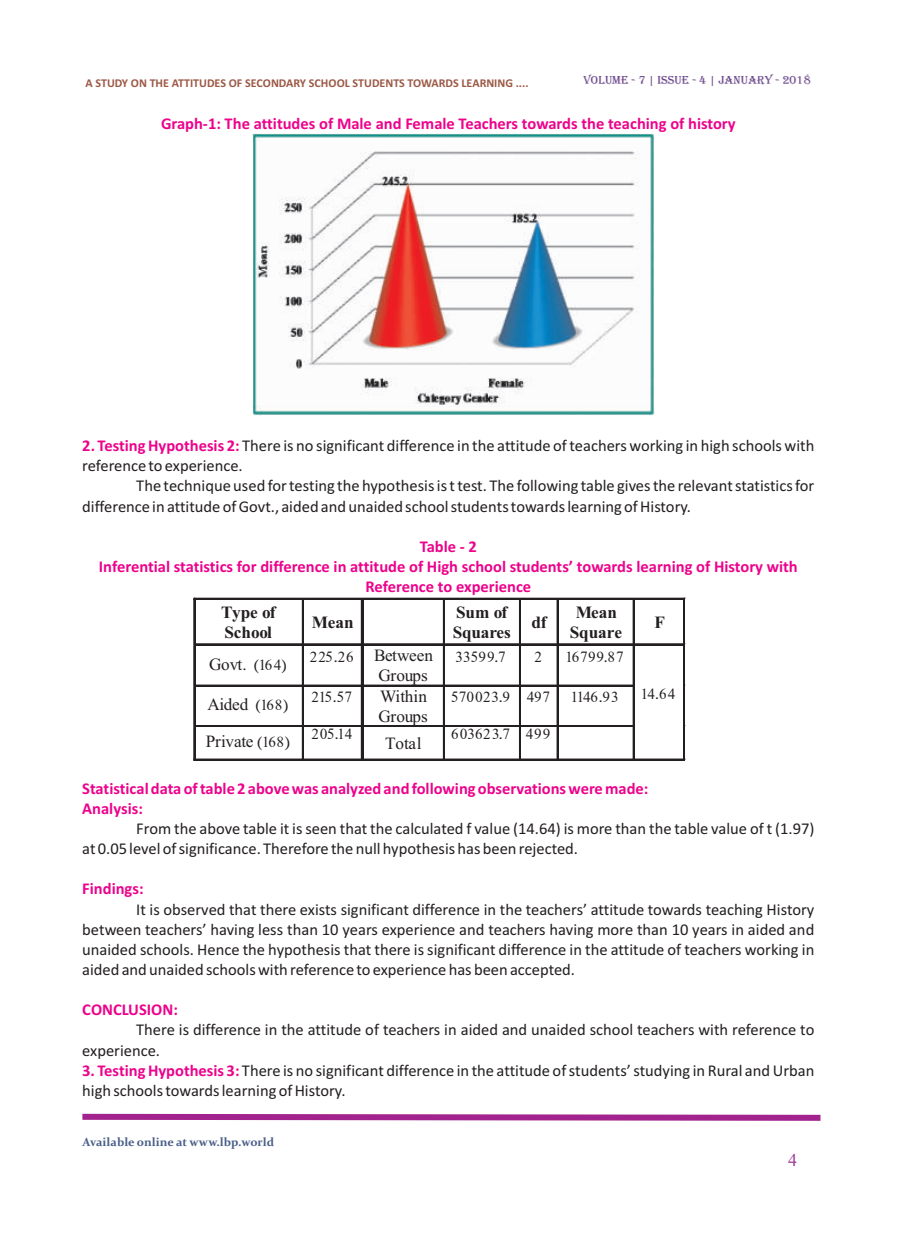
<style>
.page{position:relative;width:898px;height:1242px;background:#fff}
.page>*{position:absolute;margin:0;border:0;box-sizing:border-box;transform-origin:0 0}
.t1{font:18px "Times New Roman";color:#9c3d96}
.t2{font:17.25px/19.8px "Times New Roman";color:#231f20;text-align:right}
.t3{font:17.25px "Nudiweb 01 e";color:#231f20}
.t4{font:700 17.25px/19.8px "Times New Roman";letter-spacing:-.01em;color:#231f20}
.t5{font:16.5px/20.1px "Calibri";color:#231f20}
.t6{font:700 16.5px/20.1px "Calibri";color:#ed028c;text-align:center}
.t7{font:700 12px "Calibri";color:#9c5946}
.t8{font:700 12px "Constantia";color:#485e88}
.t9{font:12px "Algerian";color:#674287}
.s1{font-weight:700;color:#ed028c}
.s2{font-family:"Nudiweb 01 e"}
</style>
<div class="page">
<svg style="left:82px;top:1113px;width:739px;height:8px;background:#b959aa"></svg>
<img style="left:252px;top:133px;width:402px;height:282px">
<hr style="left:195px;top:598px;width:107px;height:2px;background:#231f20">
<hr style="left:304px;top:598px;width:57px;height:2px;background:#231f20">
<hr style="left:364px;top:598px;width:79px;height:2px;background:#231f20">
<hr style="left:445px;top:598px;width:74px;height:2px;background:#231f20">
<hr style="left:521px;top:598px;width:36px;height:2px;background:#231f20">
<hr style="left:558px;top:598px;width:75px;height:2px;background:#231f20">
<hr style="left:634px;top:598px;width:49px;height:2px;background:#231f20">
<hr style="left:194px;top:600px;width:1px;height:44px;background:#231f20">
<hr style="left:193px;top:600px;width:1px;height:44px;background:#231f20">
<hr style="left:302px;top:600px;width:2px;height:44px;background:#231f20">
<hr style="left:361px;top:600px;width:3px;height:44px;background:#231f20">
<hr style="left:443px;top:600px;width:2px;height:44px;background:#231f20">
<hr style="left:519px;top:600px;width:2px;height:44px;background:#231f20">
<hr style="left:557px;top:600px;width:1px;height:44px;background:#231f20">
<hr style="left:556px;top:600px;width:1px;height:44px;background:#231f20">
<hr style="left:633px;top:600px;width:1px;height:44px;background:#231f20">
<hr style="left:632px;top:600px;width:1px;height:44px;background:#231f20">
<hr style="left:683px;top:600px;width:2px;height:44px;background:#231f20">
<hr style="left:195px;top:644px;width:107px;height:1px;background:#231f20">
<hr style="left:195px;top:643px;width:107px;height:1px;background:#231f20">
<hr style="left:304px;top:644px;width:57px;height:1px;background:#231f20">
<hr style="left:304px;top:643px;width:57px;height:1px;background:#231f20">
<hr style="left:364px;top:644px;width:79px;height:1px;background:#231f20">
<hr style="left:364px;top:643px;width:79px;height:1px;background:#231f20">
<hr style="left:445px;top:644px;width:74px;height:1px;background:#231f20">
<hr style="left:445px;top:643px;width:74px;height:1px;background:#231f20">
<hr style="left:521px;top:644px;width:36px;height:1px;background:#231f20">
<hr style="left:521px;top:643px;width:36px;height:1px;background:#231f20">
<hr style="left:558px;top:644px;width:75px;height:1px;background:#231f20">
<hr style="left:558px;top:643px;width:75px;height:1px;background:#231f20">
<hr style="left:634px;top:644px;width:49px;height:1px;background:#231f20">
<hr style="left:634px;top:643px;width:49px;height:1px;background:#231f20">
<hr style="left:194px;top:645px;width:1px;height:40px;background:#231f20">
<hr style="left:193px;top:645px;width:1px;height:40px;background:#231f20">
<hr style="left:302px;top:645px;width:2px;height:40px;background:#231f20">
<hr style="left:361px;top:645px;width:3px;height:40px;background:#231f20">
<hr style="left:443px;top:645px;width:2px;height:40px;background:#231f20">
<hr style="left:519px;top:645px;width:2px;height:40px;background:#231f20">
<hr style="left:557px;top:645px;width:1px;height:40px;background:#231f20">
<hr style="left:556px;top:645px;width:1px;height:40px;background:#231f20">
<hr style="left:633px;top:645px;width:1px;height:40px;background:#231f20">
<hr style="left:632px;top:645px;width:1px;height:40px;background:#231f20">
<hr style="left:683px;top:645px;width:2px;height:40px;background:#231f20">
<hr style="left:195px;top:685px;width:107px;height:2px;background:#231f20">
<hr style="left:304px;top:685px;width:57px;height:2px;background:#231f20">
<hr style="left:364px;top:685px;width:79px;height:2px;background:#231f20">
<hr style="left:445px;top:685px;width:74px;height:2px;background:#231f20">
<hr style="left:521px;top:685px;width:36px;height:2px;background:#231f20">
<hr style="left:558px;top:685px;width:75px;height:2px;background:#231f20">
<hr style="left:194px;top:687px;width:1px;height:38px;background:#231f20">
<hr style="left:193px;top:687px;width:1px;height:38px;background:#231f20">
<hr style="left:302px;top:687px;width:2px;height:38px;background:#231f20">
<hr style="left:361px;top:687px;width:3px;height:38px;background:#231f20">
<hr style="left:443px;top:687px;width:2px;height:38px;background:#231f20">
<hr style="left:519px;top:687px;width:2px;height:38px;background:#231f20">
<hr style="left:557px;top:687px;width:1px;height:38px;background:#231f20">
<hr style="left:556px;top:687px;width:1px;height:38px;background:#231f20">
<hr style="left:633px;top:687px;width:1px;height:38px;background:#231f20">
<hr style="left:632px;top:687px;width:1px;height:38px;background:#231f20">
<hr style="left:683px;top:687px;width:2px;height:38px;background:#231f20">
<hr style="left:195px;top:725px;width:107px;height:2px;background:#231f20">
<hr style="left:304px;top:725px;width:57px;height:2px;background:#231f20">
<hr style="left:364px;top:725px;width:79px;height:2px;background:#231f20">
<hr style="left:445px;top:725px;width:74px;height:2px;background:#231f20">
<hr style="left:521px;top:725px;width:36px;height:2px;background:#231f20">
<hr style="left:558px;top:725px;width:75px;height:2px;background:#231f20">
<hr style="left:194px;top:727px;width:1px;height:32px;background:#231f20">
<hr style="left:193px;top:727px;width:1px;height:32px;background:#231f20">
<hr style="left:195px;top:759px;width:107px;height:2px;background:#231f20">
<hr style="left:302px;top:727px;width:2px;height:32px;background:#231f20">
<hr style="left:304px;top:759px;width:57px;height:2px;background:#231f20">
<hr style="left:361px;top:727px;width:3px;height:32px;background:#231f20">
<hr style="left:364px;top:759px;width:79px;height:2px;background:#231f20">
<hr style="left:443px;top:727px;width:2px;height:32px;background:#231f20">
<hr style="left:445px;top:759px;width:74px;height:2px;background:#231f20">
<hr style="left:519px;top:727px;width:2px;height:32px;background:#231f20">
<hr style="left:521px;top:759px;width:36px;height:2px;background:#231f20">
<hr style="left:557px;top:727px;width:1px;height:32px;background:#231f20">
<hr style="left:556px;top:727px;width:1px;height:32px;background:#231f20">
<hr style="left:558px;top:759px;width:75px;height:2px;background:#231f20">
<hr style="left:633px;top:727px;width:1px;height:32px;background:#231f20">
<hr style="left:632px;top:727px;width:1px;height:32px;background:#231f20">
<hr style="left:634px;top:759px;width:49px;height:2px;background:#231f20">
<hr style="left:683px;top:727px;width:2px;height:32px;background:#231f20">
<p class="t7" style="left:85px;top:78px;width:444px">A STUDY ON THE ATTITUDES OF SECONDARY SCHOOL STUDENTS TOWARDS LEARNING ....</p>
<p class="t9" style="left:583px;top:73px;width:229px">Volume - 7 | Issue - 4 | january - 2018</p>
<p class="t6" style="left:161px;top:115px;width:576px">Graph-1: The attitudes of Male and Female Teachers towards the teaching of history</p>
<p class="t5" style="left:82px;top:437px;width:733px"><span class="s1">2. Testing Hypothesis 2:</span>There is no significant difference in the attitude of teachers working in high schools with</p>
<p class="t5" style="left:82px;top:457px;width:162px">reference to experience.</p>
<p class="t5" style="left:136px;top:477px;width:679px">The technique used for testing the hypothesis is t test. The following table gives the relevant statistics for</p>
<p class="t5" style="left:82px;top:497px;width:610px">difference in attitude of Govt., aided and unaided school students towards learning of History.</p>
<p class="t6" style="left:99px;top:538px;width:700px">Table - 2<br>Inferential statistics for difference in attitude of High school students’ towards learning of History with<br>Reference to experience</p>
<p class="t4" style="left:221px;top:604px;width:56px">Type of<br>School</p>
<p class="t4" style="left:311px;top:614px;width:44px">Mean</p>
<p class="t4" style="left:452px;top:604px;width:59px">Sum of<br>Squares</p>
<p class="t4" style="left:531px;top:614px;width:17px">df</p>
<p class="t4" style="left:569px;top:604px;width:54px;text-align:center">Mean<br>Square</p>
<p class="t4" style="left:654px;top:614px;width:12px">F</p>
<p class="t2" style="left:209px;top:655px;width:80px">Govt. <span class="s2">(164)</span></p>
<p class="t2" style="left:310px;top:647px;width:124px"><span class="s2">225.26</span> Between<br>Groups</p>
<p class="t3" style="left:456px;top:646px;width:52px">33599.7</p>
<p class="t3" style="left:534px;top:646px;width:10px">2</p>
<p class="t3" style="left:567px;top:646px;width:59px">16799.87</p>
<p class="t3" style="left:642px;top:683px;width:36px">14.64</p>
<p class="t2" style="left:207px;top:696px;width:84px">Aided <span class="s2">(168)</span></p>
<p class="t3" style="left:311px;top:686px;width:43px">215.57</p>
<p class="t2" style="left:378px;top:688px;width:51px;text-align:left">Within<br>Groups</p>
<p class="t3" style="left:452px;top:686px;width:169px">570023.9 497 1146.93</p>
<p class="t2" style="left:206px;top:733px;width:87px">Private <span class="s2">(168)</span></p>
<p class="t3" style="left:311px;top:723px;width:43px">205.14</p>
<p class="t2" style="left:385px;top:734px;width:38px">Total</p>
<p class="t3" style="left:452px;top:723px;width:101px">603623.7 499</p>
<p class="t6" style="left:82px;top:779px;width:567px;text-align:left">Statistical data of table 2 above was analyzed and following observations were made:<br>Analysis:</p>
<p class="t5" style="left:82px;top:820px;width:733px;text-indent:54px">From the above table it is seen that the calculated f value (14.64) is more than the table value of t (1.97) at 0.05 level of significance. Therefore the null hypothesis has been rejected.</p>
<p class="t6" style="left:82px;top:880px;width:63px">Findings:</p>
<p class="t5" style="left:82px;top:900px;width:733px;text-align:justify;text-indent:54px">It is observed that there exists significant difference in the teachers’ attitude towards teaching History between teachers’ having less than 10 years experience and teachers having more than 10 years in aided and unaided schools. Hence the hypothesis that there is significant difference in the attitude of teachers working in aided and unaided schools with reference to experience has been accepted.</p>
<p class="t6" style="left:82px;top:1001px;width:97px">CONCLUSION:</p>
<p class="t5" style="left:82px;top:1021px;width:733px;text-indent:54px">There is difference in the attitude of teachers in aided and unaided school teachers with reference to experience.</p>
<p class="t5" style="left:82px;top:1081px;width:265px">high schools towards learning of History.</p>
<p class="t8" style="left:82px;top:1137px;width:193px">Available online at www.lbp.world</p>
<p class="t1" style="left:787px;top:1154px;width:10px">4</p>
<p class="t5" style="left:82px;top:1061px;width:733px"><span class="s1">3. Testing Hypothesis 3:</span>There is no significant difference in the attitude of students’studying in Rural and Urban</p>
</div>
